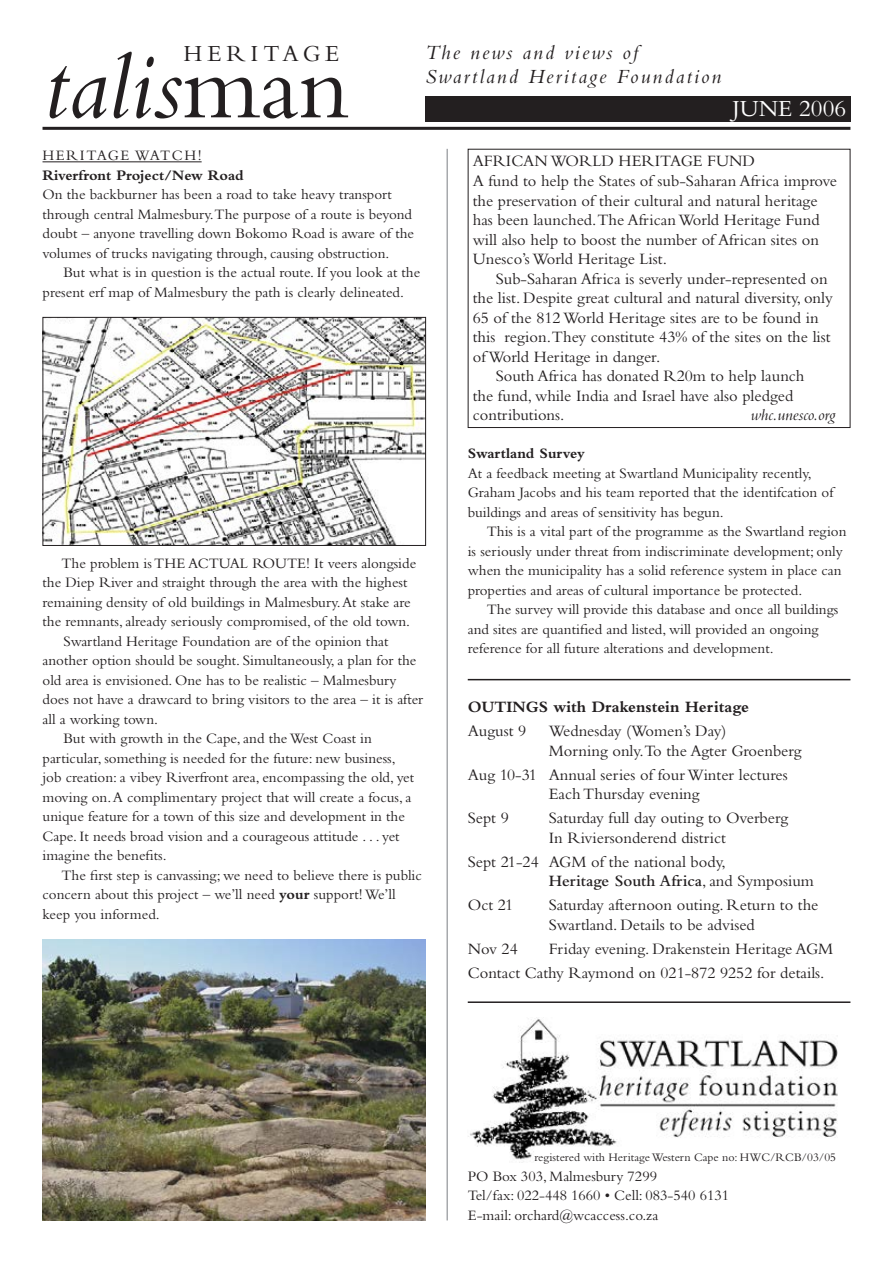
<style>
.page{position:relative;width:893px;height:1263px;background:#fff}
.page>*{position:absolute;margin:0;border:0;box-sizing:border-box;transform-origin:0 0}
.t1{font:italic 97.5px "Bembo";color:#231f20}
.t2{font:24px "Bembo";letter-spacing:.2em;color:#231f20}
.t3{font:24px "Bembo";color:#fff}
.t4{font:italic 21px/24px "Bembo";letter-spacing:.1em;color:#231f20}
.t5{font:16.5px/19.5px "Bembo";color:#231f20}
.t6{font:700 16.5px "Bembo";color:#231f20}
.t7{font:italic 16.5px "Bembo";color:#231f20}
.t8{font:15px/19.5px "Bembo";color:#231f20}
.t9{font:700 15px "Bembo";color:#231f20}
.t10{font:15px "Bembo";letter-spacing:.1em;color:#231f20}
.t11{font:12px "Bembo";color:#231f20}
.s1{font-style:normal}
.s2{font-weight:700}
.s3{font-weight:600}
</style>
<div class="page">
<img style="left:468px;top:1017px;width:370px;height:145px">
<hr style="left:43px;top:127px;width:807px;height:3px;background:#231f20">
<div style="left:425px;top:96px;width:425px;height:25px;background:#231f20"></div>
<hr style="left:468px;top:1001px;width:382px;height:2px;background:#231f20">
<hr style="left:43px;top:161px;width:159px;height:1px;background:#231f20">
<img style="left:45px;top:319px;width:379px;height:225px">
<div style="left:43px;top:317px;width:383px;height:229px;border:1px solid #231f20"></div>
<img style="left:43px;top:939px;width:382px;height:281px">
<hr style="left:446px;top:149px;width:2px;height:1071px;background:#a7a9ac">
<hr style="left:468px;top:679px;width:382px;height:1px;background:#231f20">
<h2 class="t2" style="left:184px;top:39px;width:157px">HERITAGE</h2>
<h1 class="t1" style="left:43px;top:30px;width:308px">talis<span class="s1">man</span></h1>
<h3 class="t4" style="left:425px;top:40px;width:298px">The news and views of<br>Swartland Heritage Foundation</h3>
<h2 class="t3" style="left:732px;top:94px;width:115px">JUNE 2006</h2>
<p class="t10" style="left:43px;top:147px;width:161px">HERITAGE WATCH!</p>
<p class="t9" style="left:43px;top:167px;width:203px">Riverfront Project/New Road</p>
<p class="t8" style="left:43px;top:185px;width:373px">On the backburner has been a road to take heavy transport through central Malmesbury.The purpose of a route is beyond doubt – anyone travelling down Bokomo Road is aware of the volumes of trucks navigating through, causing obstruction.</p>
<p class="t8" style="left:43px;top:263px;width:379px;text-indent:21px">But what is in question is the actual route. If you look at the present erf map of Malmesbury the path is clearly delineated.</p>
<p class="t8" style="left:61px;top:553px;width:356px">The problem is THE ACTUAL ROUTE! It veers alongside</p>
<p class="t8" style="left:43px;top:573px;width:366px">the Diep River and straight through the area with the highest</p>
<p class="t8" style="left:43px;top:592px;width:370px">remaining density of old buildings in Malmesbury. At stake are</p>
<p class="t8" style="left:43px;top:612px;width:369px">the remnants, already seriously compromised, of the old town.</p>
<p class="t8" style="left:63px;top:631px;width:327px">Swartland Heritage Foundation are of the opinion that</p>
<p class="t8" style="left:43px;top:651px;width:375px">another option should be sought. Simultaneously, a plan for the</p>
<p class="t8" style="left:43px;top:670px;width:356px">old area is envisioned. One has to be realistic – Malmesbury</p>
<p class="t8" style="left:43px;top:690px;width:382px">does not have a drawcard to bring visitors to the area – it is after</p>
<p class="t8" style="left:43px;top:709px;width:117px">all a working town.</p>
<p class="t8" style="left:63px;top:729px;width:310px">But with growth in the Cape, and the West Coast in</p>
<p class="t8" style="left:43px;top:748px;width:355px">particular, something is needed for the future: new business,</p>
<p class="t8" style="left:43px;top:768px;width:373px">job creation: a vibey Riverfront area, encompassing the old, yet</p>
<p class="t8" style="left:43px;top:787px;width:371px">moving on. A complimentary project that will create a focus, a</p>
<p class="t8" style="left:43px;top:807px;width:364px">unique feature for a town of this size and development in the</p>
<p class="t8" style="left:43px;top:826px;width:359px">Cape. It needs broad vision and a courageous attitude . . . yet</p>
<p class="t8" style="left:43px;top:846px;width:126px">imagine the benefits.</p>
<p class="t8" style="left:61px;top:865px;width:362px">The first step is canvassing; we need to believe there is public</p>
<p class="t8" style="left:43px;top:885px;width:355px">concern about this project – we’ll need <span class="s2">your</span> support! We’ll</p>
<p class="t8" style="left:43px;top:904px;width:119px">keep you informed.</p>
<p class="t5" style="left:473px;top:151px;width:366px">AFRICAN WORLD HERITAGE FUND<br>A fund to help the States of sub-Saharan Africa improve the preservation of their cultural and natural heritage has been launched.The African World Heritage Fund will also help to boost the number of African sites on Unesco’s World Heritage List.</p>
<p class="t5" style="left:496px;top:268px;width:334px">Sub-Saharan Africa is severly under-represented on</p>
<p class="t5" style="left:473px;top:288px;width:362px">the list. Despite great cultural and natural diversity, only</p>
<p class="t5" style="left:473px;top:307px;width:347px">65 of the 812 World Heritage sites are to be found in</p>
<p class="t5" style="left:473px;top:327px;width:359px">this region.They constitute 43% of the sites on the list</p>
<p class="t5" style="left:473px;top:346px;width:189px">of World Heritage in danger.</p>
<p class="t5" style="left:496px;top:366px;width:310px">South Africa has donated R20m to help launch</p>
<p class="t5" style="left:473px;top:385px;width:322px">the fund, while India and Israel have also pledged</p>
<p class="t5" style="left:473px;top:405px;width:93px">contributions.</p>
<p class="t7" style="left:751px;top:405px;width:86px">whc.unesco.org</p>
<p class="t9" style="left:468px;top:445px;width:119px">Swartland Survey</p>
<p class="t8" style="left:468px;top:463px;width:367px">At a feedback meeting at Swartland Municipality recently,<br>Graham Jacobs and his team reported that the identifcation of buildings and areas of sensitivity has begun.</p>
<p class="t8" style="left:468px;top:521px;width:380px;text-indent:19px">This is a vital part of the programme as the Swartland region is seriously under threat from indiscriminate development; only when the municipality has a solid reference system in place can properties and areas of cultural importance be protected.</p>
<p class="t8" style="left:468px;top:599px;width:372px;text-indent:19px">The survey will provide this database and once all buildings and sites are quantified and listed, will provided an ongoing reference for all future alterations and development.</p>
<p class="t6" style="left:468px;top:698px;width:283px">OUTINGS with Drakenstein Heritage</p>
<p class="t5" style="left:468px;top:721px;width:60px">August 9</p>
<p class="t5" style="left:549px;top:721px;width:254px">Wednesday (Women’s Day)<br>Morning only.To the Agter Groenberg</p>
<p class="t5" style="left:468px;top:764px;width:321px;text-align:center">Aug 10-31 Annual series of four Winter lectures<br>Each Thursday evening</p>
<p class="t5" style="left:468px;top:808px;width:43px">Sept 9</p>
<p class="t5" style="left:549px;top:808px;width:241px">Saturday full day outing to Overberg<br>In Riviersonderend district</p>
<p class="t5" style="left:549px;top:851px;width:267px;text-indent:-81px">Sept 21-24 AGM of the national body,<br><span class="s3">Heritage South Africa</span>, and Symposium</p>
<p class="t5" style="left:468px;top:895px;width:47px">Oct 21</p>
<p class="t5" style="left:549px;top:895px;width:271px">Saturday afternoon outing. Return to the<br>Swartland. Details to be advised</p>
<p class="t5" style="left:468px;top:938px;width:52px">Nov 24</p>
<p class="t5" style="left:468px;top:936px;width:367px;line-height:24px;text-indent:81px">Friday evening. Drakenstein Heritage AGM<br>Contact Cathy Raymond on 021-872 9252 for details.</p>
<p class="t11" style="left:534px;top:1150px;width:303px">registered with Heritage Western Cape no: HWC/RCB/03/05</p>
<p class="t8" style="left:468px;top:1166px;width:263px">PO Box 303, Malmesbury 7299<br>Tel/fax: 022-448 1660 • Cell: 083-540 6131<br>E-mail: orchard@wcaccess.co.za</p>
</div>
